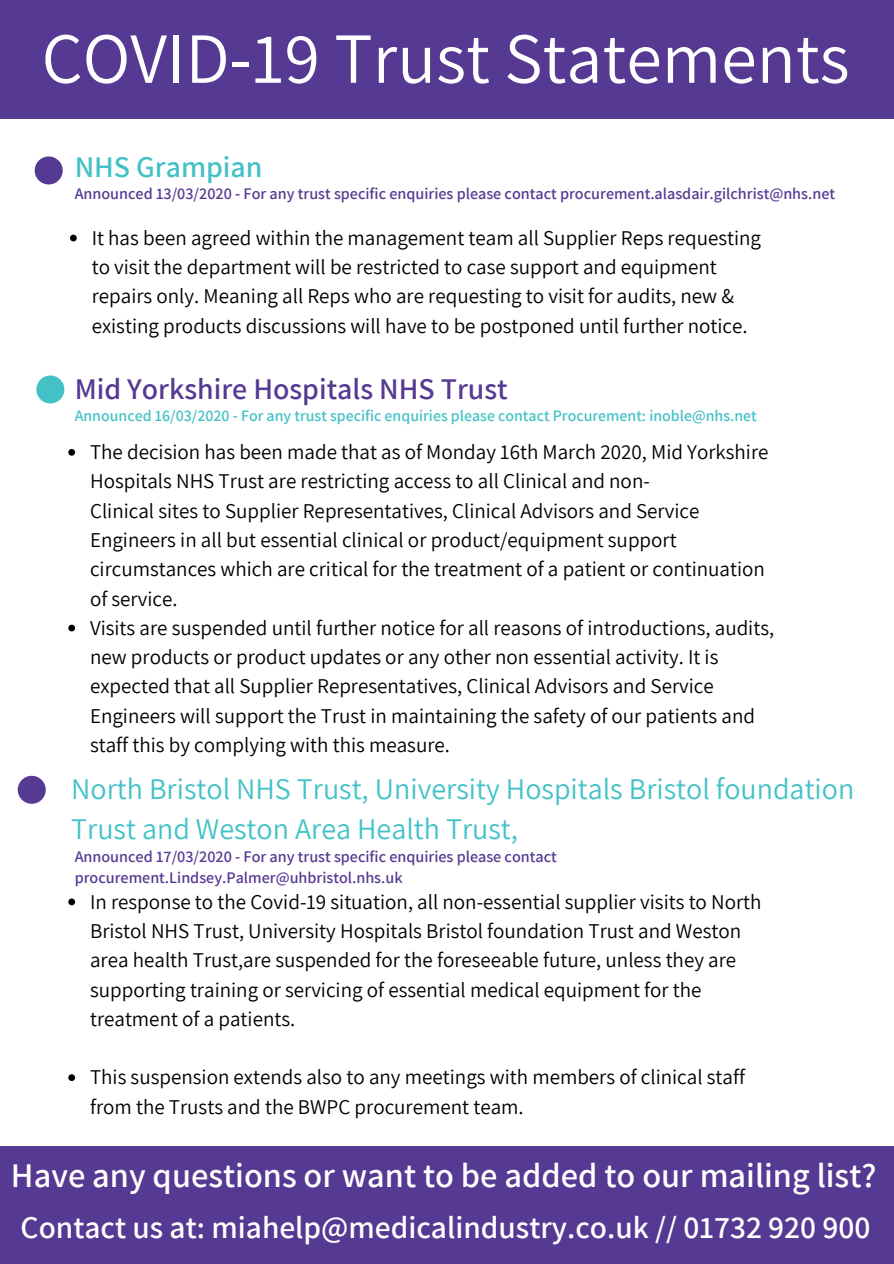
<style>
.page{position:relative;width:894px;height:1264px;background:#fff}
.page>*{position:absolute;margin:0;border:0;box-sizing:border-box;transform-origin:0 0}
.t1{font:72px "Assistant";color:#fff}
.t2{font:600 34.5px "Assistant";color:#fff}
.t3{font:600 31.5px "Assistant";color:#fff}
.t4{font:30px/40px "Assistant";color:#42c2c7}
.t5{font:600 30px "Assistant";color:#563992}
.t6{font:600 30px "Assistant";color:#42c2c7}
.t7{font:21px/29.2px "Assistant";color:#000}
.t8{font:600 16.2px/21.6px "Assistant";color:#563992}
.t9{font:600 15.9px "Assistant";color:#42c2c7}
</style>
<div class="page">
<div style="left:0;top:0;width:893px;height:118px;background:#563992"></div>
<div style="left:0;top:1146px;width:893px;height:117px;background:#563992"></div>
<svg style="left:35px;top:156px;width:28px;height:28px"></svg>
<svg style="left:70px;top:235px;width:7px;height:6px"></svg>
<svg style="left:68px;top:449px;width:7px;height:6px"></svg>
<svg style="left:68px;top:624px;width:7px;height:7px"></svg>
<svg style="left:36px;top:375px;width:28px;height:28px"></svg>
<svg style="left:68px;top:898px;width:7px;height:7px"></svg>
<svg style="left:68px;top:1074px;width:7px;height:6px"></svg>
<svg style="left:18px;top:775px;width:28px;height:28px"></svg>
<h1 class="t1" style="left:42px;top:9px;width:809px">COVID-19 Trust Statements</h1>
<h3 class="t6" style="left:75px;top:146px;width:189px">NHS Grampian</h3>
<p class="t8" style="left:75px;top:183px;width:761px">Announced 13/03/2020 - For any trust specific enquiries please contact procurement.alasdair.gilchrist@nhs.net</p>
<p class="t7" style="left:92px;top:222px;width:670px">It has been agreed within the management team all Supplier Reps requesting to visit the department will be restricted to case support and equipment repairs only. Meaning all Reps who are requesting to visit for audits, new &amp; existing products discussions will have to be postponed until further notice.</p>
<h3 class="t5" style="left:75px;top:368px;width:434px">Mid Yorkshire Hospitals NHS Trust</h3>
<p class="t9" style="left:75px;top:405px;width:683px">Announced 16/03/2020 - For any trust specific enquiries please contact Procurement: inoble@nhs.net</p>
<p class="t7" style="left:90px;top:437px;width:685px">The decision has been made that as of Monday 16th March 2020, Mid Yorkshire Hospitals NHS Trust are restricting access to all Clinical and non-<br>Clinical sites to Supplier Representatives, Clinical Advisors and Service Engineers in all but essential clinical or product/equipment support circumstances which are critical for the treatment of a patient or continuation of service.<br>Visits are suspended until further notice for all reasons of introductions, audits, new products or product updates or any other non essential activity. It is expected that all Supplier Representatives, Clinical Advisors and Service Engineers will support the Trust in maintaining the safety of our patients and staff this by complying with this measure.</p>
<h3 class="t4" style="left:71px;top:767px;width:784px">North Bristol NHS Trust, University Hospitals Bristol foundation<br>Trust and Weston Area Health Trust,</h3>
<p class="t8" style="left:75px;top:845px;width:483px">Announced 17/03/2020 - For any trust specific enquiries please contact procurement.Lindsey.Palmer@uhbristol.nhs.uk</p>
<p class="t7" style="left:90px;top:886px;width:672px">In response to the Covid-19 situation, all non-essential supplier visits to North Bristol NHS Trust, University Hospitals Bristol foundation Trust and Weston area health Trust,are suspended for the foreseeable future, unless they are supporting training or servicing of essential medical equipment for the treatment of a patients.</p>
<p class="t7" style="left:90px;top:1062px;width:656px">This suspension extends also to any meetings with members of clinical staff from the Trusts and the BWPC procurement team.</p>
<h2 class="t2" style="left:11px;top:1151px;width:866px">Have any questions or want to be added to our mailing list?</h2>
<h3 class="t3" style="left:21px;top:1206px;width:851px">Contact us at: miahelp@medicalindustry.co.uk // 01732 920 900</h3>
</div>
